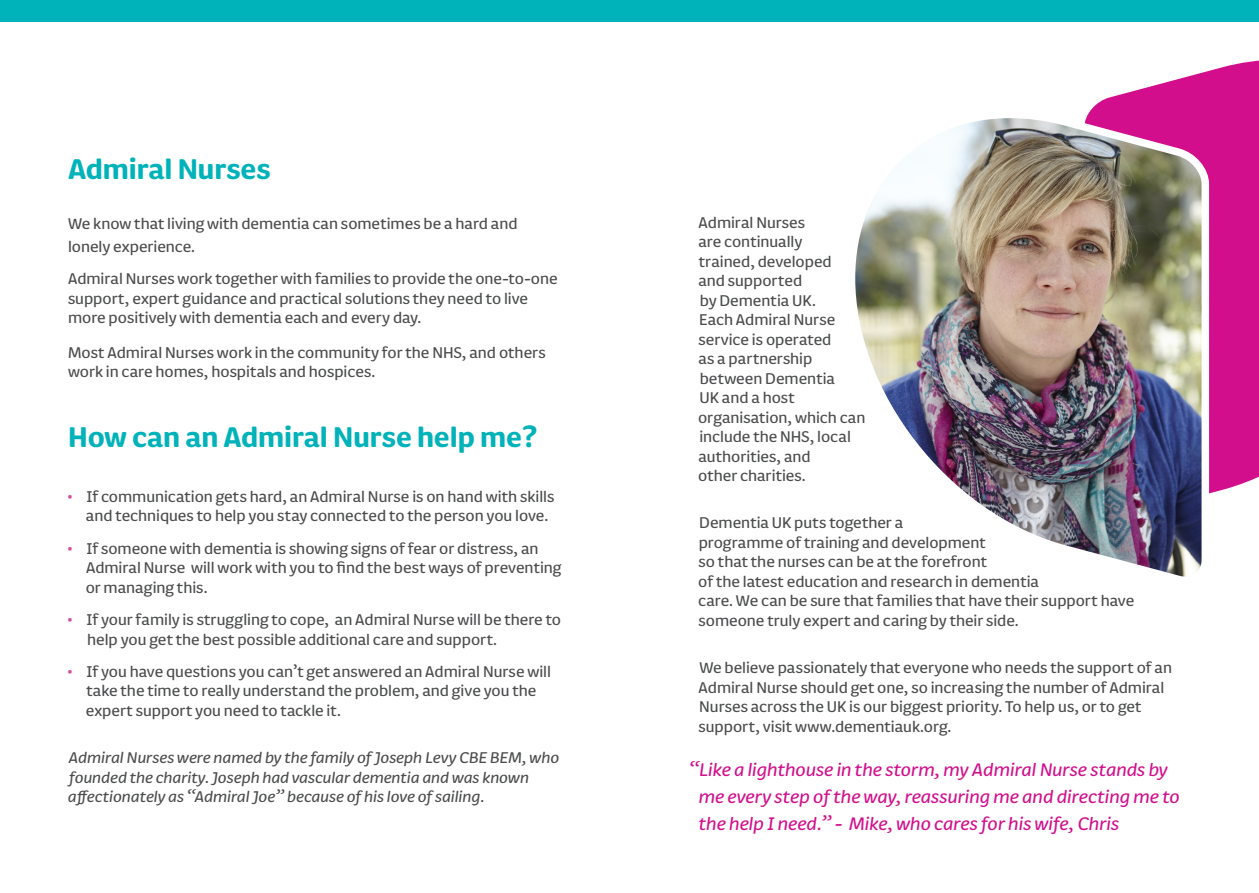
<style>
.page{position:relative;width:1259px;height:893px;background:#fff}
.page>*{position:absolute;margin:0;border:0;box-sizing:border-box;transform-origin:0 0}
.t1{font:700 33px "FS Pimlico";color:#00b2b9}
.Body{font:italic 21px/27px "FS Pimlico";color:#d20e8c}
.t2{font:18px/19.5px "FS Pimlico";color:#4b4c4d}
.t3{font:italic 18px/19.5px "FS Pimlico";color:#4b4c4d}
.s1{color:#d84a9b}
</style>
<div class="page">
<svg style="left:1093px;top:60px;width:166px;height:433px;background:#d8309c"></svg>
<div style="left:0;top:0;width:1259px;height:21px;background:#00b2b9"></div>
<img style="left:855px;top:107px;width:357px;height:470px">
<p class="t1" style="left:68px;top:144px;width:204px">Admiral Nurses</p>
<p class="t2" style="left:68px;top:212px;width:451px;line-height:22.5px">We know that living with dementia can sometimes be a hard and lonely experience.</p>
<p class="t2" style="left:68px;top:268px;width:491px">Admiral Nurses work together with families to provide the one-to-one support, expert guidance and practical solutions they need to live more positively with dementia each and every day.</p>
<p class="t2" style="left:68px;top:342px;width:479px">Most Admiral Nurses work in the community for the NHS, and others work in care homes, hospitals and hospices.</p>
<p class="t1" style="left:68px;top:412px;width:470px">How can an Admiral Nurse help me?</p>
<p class="t2" style="left:86px;top:486px;width:470px;text-indent:-19px"><span class="s1">•</span> If communication gets hard, an Admiral Nurse is on hand with skills and techniques to help you stay connected to the person you love.</p>
<p class="t2" style="left:86px;top:538px;width:477px;text-indent:-18px"><span class="s1">•</span> If someone with dementia is showing signs of fear or distress, an<br>Admiral Nurse will work with you to find the best ways of preventing or managing this.</p>
<p class="t2" style="left:87px;top:609px;width:475px;text-indent:-20px"><span class="s1">•</span> If your family is struggling to cope, an Admiral Nurse will be there to help you get the best possible additional care and support.</p>
<p class="t2" style="left:86px;top:661px;width:467px;text-indent:-18px"><span class="s1">•</span> If you have questions you can’t get answered an Admiral Nurse will take the time to really understand the problem, and give you the expert support you need to tackle it.</p>
<p class="t3" style="left:68px;top:747px;width:493px">Admiral Nurses were named by the family of Joseph Levy CBE BEM, who founded the charity. Joseph had vascular dementia and was known affectionately as “Admiral Joe” because of his love of sailing.</p>
<p class="t2" style="left:698px;top:212px;width:169px">Admiral Nurses<br>are continually<br>trained, developed<br>and supported<br>by Dementia UK.<br>Each Admiral Nurse service is operated<br>as a partnership between Dementia<br>UK and a host organisation, which can include the NHS, local authorities, and<br>other charities.</p>
<p class="t2" style="left:698px;top:513px;width:437px">Dementia UK puts together a<br>programme of training and development<br>so that the nurses can be at the forefront<br>of the latest education and research in dementia<br>care. We can be sure that families that have their support have someone truly expert and caring by their side.</p>
<p class="t2" style="left:698px;top:657px;width:475px">We believe passionately that everyone who needs the support of an Admiral Nurse should get one, so increasing the number of Admiral Nurses across the UK is our biggest priority. To help us, or to get support, visit www.dementiauk.org.</p>
<p class="Body" style="left:699px;top:755px;width:483px;text-indent:-9px">“Like a lighthouse in the storm, my Admiral Nurse stands by me every step of the way, reassuring me and directing me to the help I need.” - Mike, who cares for his wife, Chris</p>
</div>
